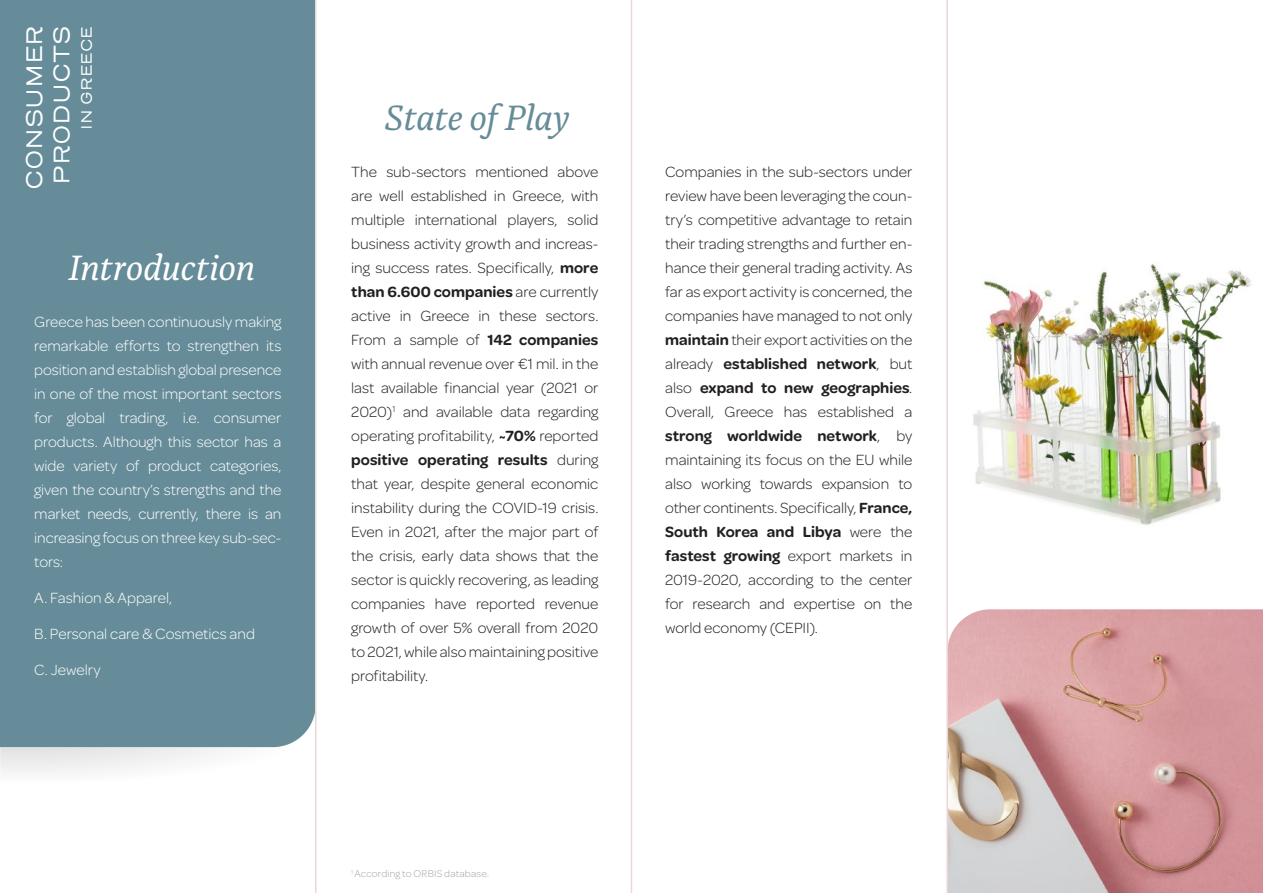
<style>
.page{position:relative;width:1263px;height:893px;background:#fff}
.page>*{position:absolute;margin:0;border:0;box-sizing:border-box;transform-origin:0 0}
.t1{font:italic 36.9px "Alda OTCEV";letter-spacing:-.015em;color:#fff}
.t2{font:italic 36.9px "Alda OTCEV";letter-spacing:-.015em;color:#658c98}
.t3{font:22.8px/27.5px "Henderson Sans Basic";letter-spacing:-.005em;color:#fff}
.t4{font:300 15.75px/24px "Omnes Arabic";letter-spacing:-.005em;color:#231f20;text-align:justify}
.t5{font:300 15.75px/24px "Omnes Arabic";color:#fff;text-align:justify}
.t6{font:15.3px "Henderson Sans Basic";color:#fff}
.t7{font:300 10.5px "Omnes Arabic";letter-spacing:.015em;color:#a2a8aa}
.s1{font-weight:600}
</style>
<div class="page">
<img style="left:973px;top:263px;width:278px;height:262px">
<svg style="left:0;top:747px;width:275px;height:25px"></svg>
<div style="left:0;top:0;width:315px;height:747px;background:#658c98"></div>
<img style="left:948px;top:609px;width:315px;height:284px">
<hr style="left:631px;top:0;width:1px;height:893px;background:#ecd5d6">
<hr style="left:315px;top:0;width:1px;height:893px;background:#ecd5d6">
<hr style="left:946px;top:0;width:2px;height:893px;background:#ecd5d6">
<h2 class="t3" style="left:21px;top:190px;width:167px;rotate:-90deg">CONSUMER<br>PRODUCTS</h2>
<p class="t6" style="left:77px;top:130px;width:105px;rotate:-90deg">IN GREECE</p>
<h1 class="t1" style="left:68px;top:239px;width:189px">Introduction</h1>
<p class="t5" style="left:34px;top:311px;width:249px">Greece has been continuously making remarkable efforts to strengthen its position and establish global presence in one of the most important sectors for global trading, i.e. consumer products. Although this sector has a wide variety of product categories, given the country’s strengths and the market needs, currently, there is an increasing focus on three key sub-sec&shy;tors:</p>
<p class="t5" style="left:34px;top:587px;width:139px">A. Fashion &amp; Apparel,</p>
<p class="t5" style="left:34px;top:623px;width:222px">B. Personal care &amp; Cosmetics and</p>
<p class="t5" style="left:34px;top:659px;width:68px">C. Jewelry</p>
<h1 class="t2" style="left:384px;top:89px;width:187px">State of Play</h1>
<p class="t4" style="left:351px;top:161px;width:249px">The sub-sectors mentioned above are well established in Greece, with multiple international players, solid business activity growth and increas&shy;ing success rates. Specifically, <span class="s1">more than 6.600 companies</span> are currently active in Greece in these sectors.<br>From a sample of <span class="s1">142 companies </span>with annual revenue over €1 mil. in the last available financial year (2021 or 2020)<sup>1</sup> and available data regarding operating profitability, <span class="s1">~70%</span> reported <span class="s1">positive operating results</span> during that year, despite general economic instability during the COVID-19 crisis.<br>Even in 2021, after the major part of the crisis, early data shows that the sector is quickly recovering, as leading companies have reported revenue growth of over 5% overall from 2020 to 2021, while also maintaining positive profitability.</p>
<p class="t4" style="left:665px;top:161px;width:249px">Companies in the sub-sectors under review have been leveraging the coun&shy;try’s competitive advantage to retain their trading strengths and further en&shy;hance their general trading activity. As far as export activity is concerned, the companies have managed to not only <span class="s1">maintain</span> their export activities on the already <span class="s1">established network</span>, but also <span class="s1">expand to new geographies</span>.<br>Overall, Greece has established a <span class="s1">strong worldwide network</span>, by maintaining its focus on the EU while also working towards expansion to other continents. Specifically, <span class="s1">France, South Korea and Libya</span> were the <span class="s1">fastest growing</span> export markets in 2019-2020, according to the center for research and expertise on the world economy (CEPII).</p>
<p class="t7" style="left:351px;top:868px;width:139px"><sup>1</sup> According to ORBIS database.</p>
</div>
